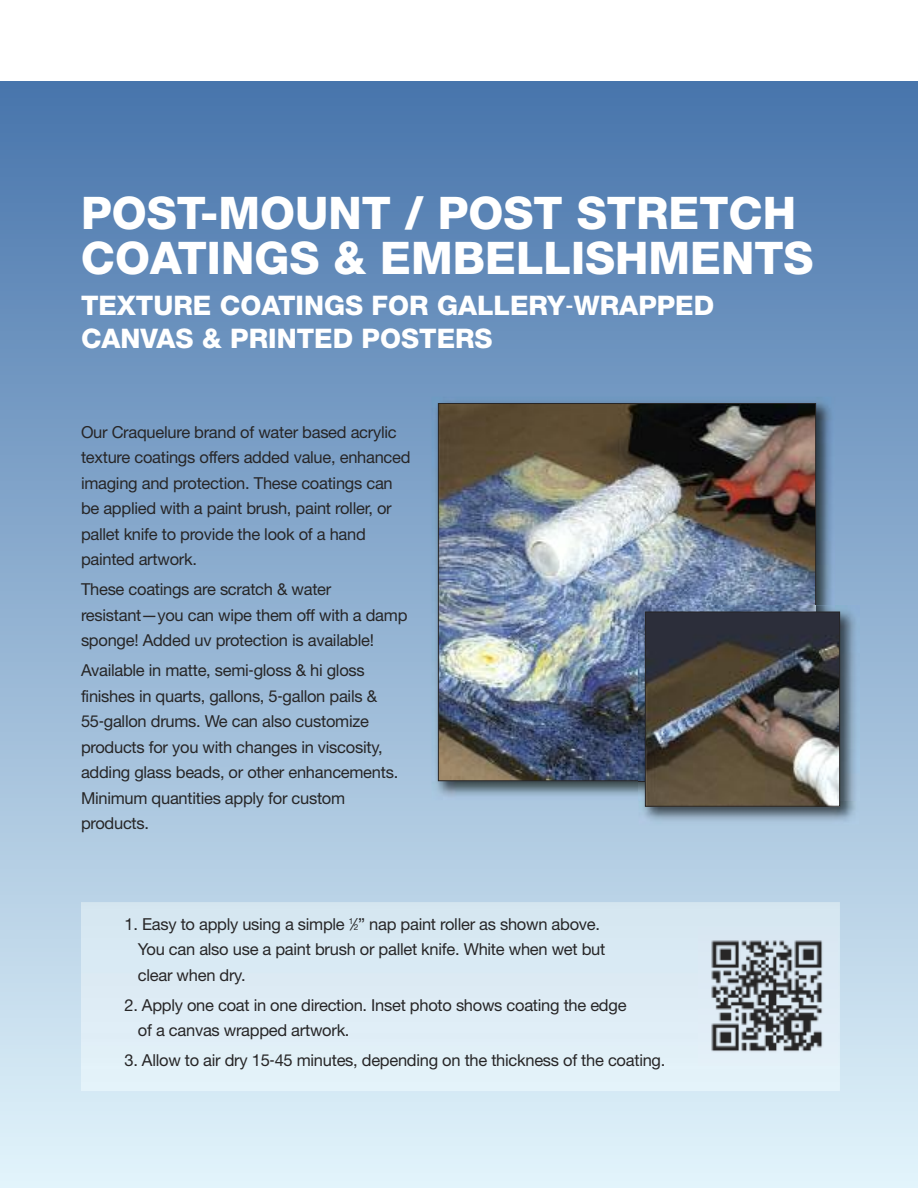
<style>
.page{position:relative;width:918px;height:1188px;background:#fff}
.page>*{position:absolute;margin:0;border:0;box-sizing:border-box;transform-origin:0 0}
.t1{font:800 45px/45px "Helvetica Neue";color:#fff}
.t2{font:800 27px/32.4px "Helvetica Neue";color:#fff}
.t3{font:16.5px/25.5px "Helvetica Neue";letter-spacing:-.015em;color:#272627}
.s1{font-family:"Lucida Grande";font-weight:400}
.s2{font-family:"Lucida Grande"}
.s3{font-size:8.25px}
</style>
<div class="page">
<div style="left:0;top:81px;width:918px;height:1107px;background:linear-gradient(to bottom,#4774ac,#e2f4fc)"></div>
<img style="left:432px;top:397px;width:403px;height:403px">
<img style="left:440px;top:405px;width:374px;height:374px">
<img style="left:639px;top:605px;width:220px;height:221px">
<img style="left:647px;top:614px;width:191px;height:191px">
<div style="left:645px;top:612px;width:195px;height:195px;border:1px solid #272627"></div>
<div style="left:81px;top:902px;width:759px;height:189px;background:#ddebf4"></div>
<img style="left:699px;top:927px;width:138px;height:139px">
<h1 class="t1" style="left:81px;top:195px;width:734px">POST-MOUNT / POST STRETCH<br>COATINGS &amp; EMBELLISHMENTS</h1>
<h2 class="t2" style="left:81px;top:292px;width:635px">TEXTURE COATINGS FOR GALLERY<span class="s1">‐</span>WRAPPED<br>CANVAS &amp; PRINTED POSTERS</h2>
<p class="t3" style="left:81px;top:419px;width:331px">Our Craquelure brand of water based acrylic texture coatings offers added value, enhanced imaging and protection. These coatings can be applied with a paint brush, paint roller, or pallet knife to provide the look of a hand painted artwork.</p>
<p class="t3" style="left:81px;top:576px;width:328px">These coatings are scratch &amp; water resistant—you can wipe them off with a damp sponge! Added uv protection is available!</p>
<p class="t3" style="left:81px;top:657px;width:319px">Available in matte, semi<span class="s2">‐</span>gloss &amp; hi gloss finishes in quarts, gallons, 5<span class="s2">‐</span>gallon pails &amp; 55<span class="s2">‐</span>gallon drums. We can also customize products for you with changes in viscosity, adding glass beads, or other enhancements.<br>Minimum quantities apply for custom products.</p>
<p class="t3" style="left:138px;top:911px;width:469px;text-indent:-13px">1. Easy to apply using a simple <sup>1</sup>⁄<span class="s3">2</span>” nap paint roller as shown above.<br>You can also use a paint brush or pallet knife. White when wet but clear when dry.</p>
<p class="t3" style="left:138px;top:992px;width:490px;text-indent:-13px">2. Apply one coat in one direction. Inset photo shows coating the edge of a canvas wrapped artwork.</p>
<p class="t3" style="left:124px;top:1048px;width:542px">3. Allow to air dry 15<span class="s2">‐</span>45 minutes, depending on the thickness of the coating.</p>
</div>
